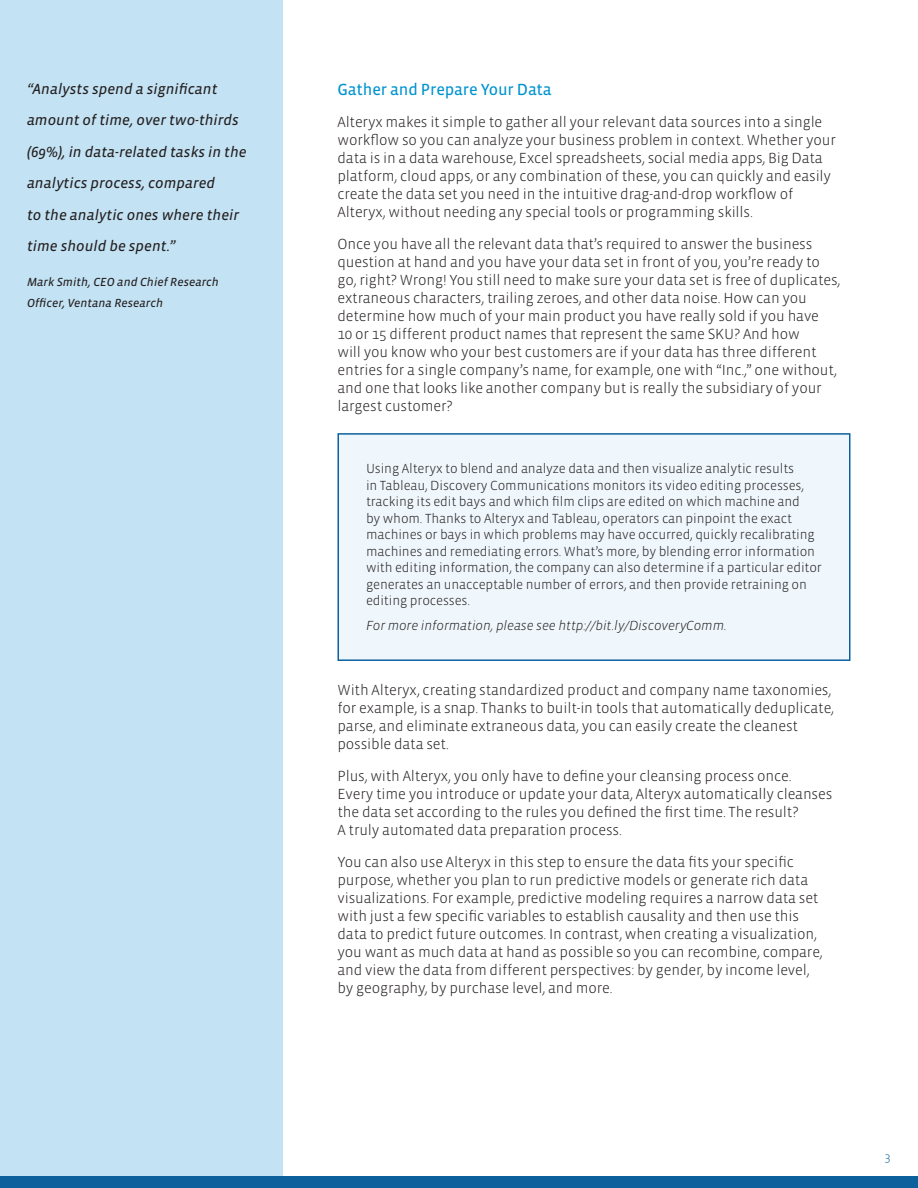
<style>
.page{position:relative;width:918px;height:1188px;background:#fff}
.page>*{position:absolute;margin:0;border:0;box-sizing:border-box;transform-origin:0 0}
.t1{font:16.5px "Vista Sans OT";letter-spacing:-.01em;color:#0093d0}
.t2{font:300 15px/18px "Vista Sans OT";letter-spacing:-.01em;color:#231f20}
.t3{font:italic 15px/31.5px "Vista Sans OT";color:#231f20}
.t4{font:300 13.5px/16.5px "Vista Sans OT";letter-spacing:-.01em;color:#231f20}
.t5{font:italic 300 13.5px "Vista Sans OT";letter-spacing:-.01em;color:#231f20}
.t6{font:italic 12px/21px "Vista Sans OT";color:#231f20}
.t7{font:300 12px "Vista Sans OT";color:#0c619d}
</style>
<div class="page">
<div style="left:0;top:0;width:283px;height:1176px;background:#c3e2f3"></div>
<div style="left:0;top:1176px;width:918px;height:12px;background:#0c619d"></div>
<div style="left:338px;top:434px;width:512px;height:226px;background:#eff7fc"></div>
<div style="left:338px;top:433px;width:512px;height:228px;border:2px solid #0c619d"></div>
<p class="t3" style="left:27px;top:73px;width:221px">“Analysts spend a significant amount of time, over two-thirds (69%), in data-related tasks in the analytics process, compared<br>to the analytic ones where their time should be spent.”</p>
<p class="t6" style="left:27px;top:271px;width:194px">Mark Smith, CEO and Chief Research<br>Officer, Ventana Research</p>
<p class="t1" style="left:338px;top:81px;width:216px">Gather and Prepare Your Data</p>
<p class="t2" style="left:338px;top:113px;width:500px">Alteryx makes it simple to gather all your relevant data sources into a single workflow so you can analyze your business problem in context. Whether your data is in a data warehouse, Excel spreadsheets, social media apps, Big Data platform, cloud apps, or any combination of these, you can quickly and easily create the data set you need in the intuitive drag-and-drop workflow of Alteryx, without needing any special tools or programming skills.</p>
<p class="t2" style="left:338px;top:235px;width:504px">Once you have all the relevant data that’s required to answer the business question at hand and you have your data set in front of you, you’re ready to go, right? Wrong! You still need to make sure your data set is free of duplicates, extraneous characters, trailing zeroes, and other data noise. How can you determine how much of your main product you have really sold if you have<br>10 or 15 different product names that represent the same SKU? And how<br>will you know who your best customers are if your data has three different entries for a single company’s name, for example, one with “Inc.,” one without, and one that looks like another company but is really the subsidiary of your largest customer?</p>
<p class="t4" style="left:366px;top:461px;width:458px">Using Alteryx to blend and analyze data and then visualize analytic results<br>in Tableau, Discovery Communications monitors its video editing processes, tracking its edit bays and which film clips are edited on which machine and<br>by whom. Thanks to Alteryx and Tableau, operators can pinpoint the exact machines or bays in which problems may have occurred, quickly recalibrating machines and remediating errors. What’s more, by blending error information with editing information, the company can also determine if a particular editor generates an unacceptable number of errors, and then provide retraining on editing processes.</p>
<p class="t5" style="left:366px;top:618px;width:362px">For more information, please see http://bit.ly/DiscoveryComm.</p>
<p class="t2" style="left:338px;top:681px;width:498px">With Alteryx, creating standardized product and company name taxonomies, for example, is a snap. Thanks to built-in tools that automatically deduplicate, parse, and eliminate extraneous data, you can easily create the cleanest possible data set.</p>
<p class="t2" style="left:338px;top:767px;width:496px">Plus, with Alteryx, you only have to define your cleansing process once.<br>Every time you introduce or update your data, Alteryx automatically cleanses the data set according to the rules you defined the first time. The result?<br>A truly automated data preparation process.</p>
<p class="t2" style="left:338px;top:853px;width:487px">You can also use Alteryx in this step to ensure the data fits your specific purpose, whether you plan to run predictive models or generate rich data visualizations. For example, predictive modeling requires a narrow data set with just a few specific variables to establish causality and then use this data to predict future outcomes. In contrast, when creating a visualization, you want as much data at hand as possible so you can recombine, compare, and view the data from different perspectives: by gender, by income level, by geography, by purchase level, and more.</p>
<p class="t7" style="left:885px;top:1151px;width:7px">3</p>
</div>
